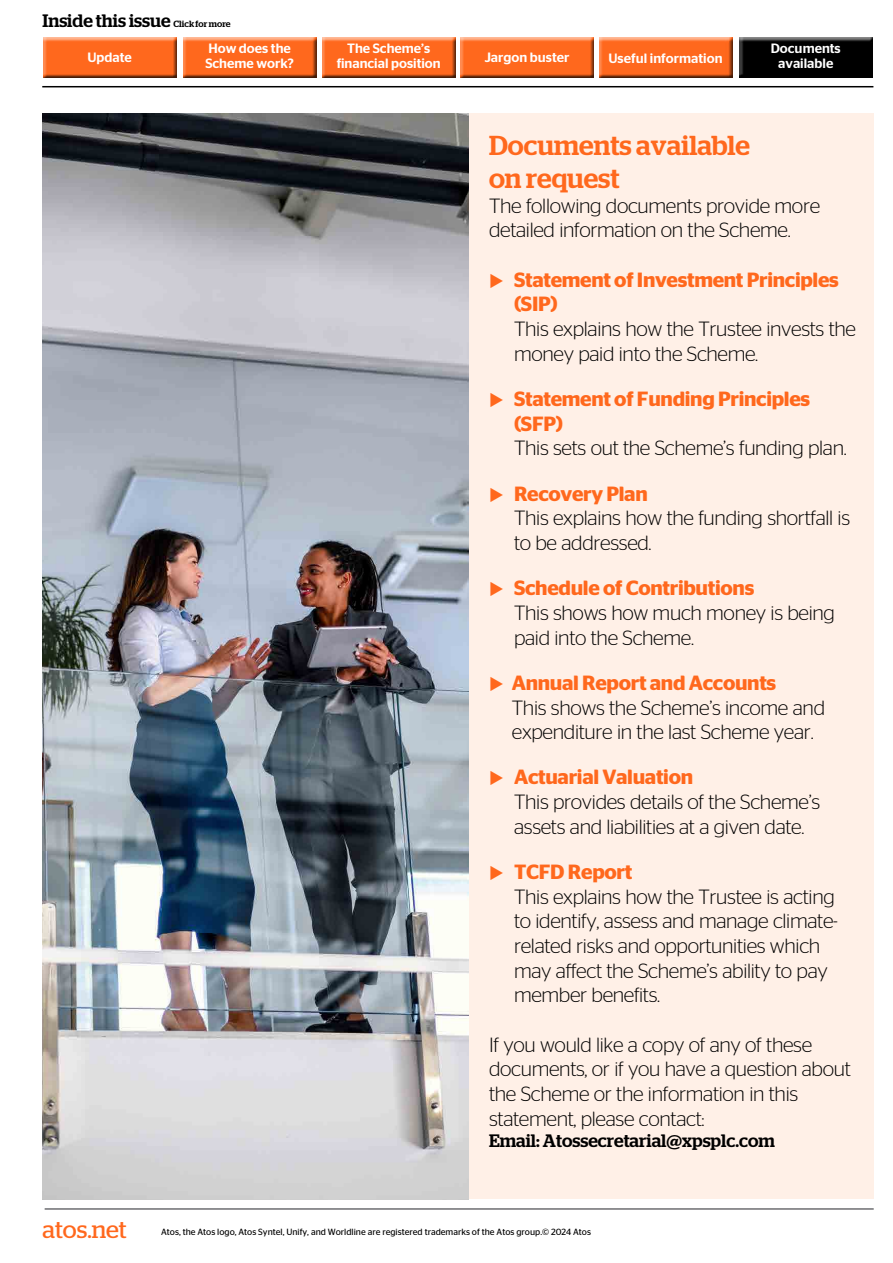
<style>
.page{position:relative;width:893px;height:1263px;background:#fff}
.page>*{position:absolute;margin:0;border:0;box-sizing:border-box;transform-origin:0 0}
.Body_Subtitle{font:500 27.45px/32.8px "Stag";color:#ff681d}
.t1{font:24px "Stag";color:#ff681d}
.Body_Text{font:300 20.55px/24.6px "Stag Sans";letter-spacing:-.015em;color:#000}
.Body_Subtitle-2{font:500 18px "Stag";color:#000}
.Body_Text-2{font:500 13.5px/15px "Stag Sans";color:#fff;text-align:center}
.t2{font:9px "Stag Sans";color:#000}
.s1{font-size:9px}
.s2{color:#ff681d}
.s3{font-weight:600;color:#ff681d}
</style>
<div class="page">
<hr style="left:45px;top:1208px;width:829px;height:2px;background:#6d6e71">
<hr style="left:42px;top:86px;width:831px;height:1px;background:#000">
<div style="left:180px;top:35px;width:141px;height:44px;background:#000;opacity:.75"></div>
<div style="left:40px;top:35px;width:141px;height:44px;background:#000;opacity:.75"></div>
<div style="left:317px;top:33px;width:142px;height:46px;background:#fff"></div>
<div style="left:319px;top:35px;width:141px;height:44px;background:#000;opacity:.75"></div>
<div style="left:455px;top:33px;width:142px;height:46px;background:#fff"></div>
<div style="left:457px;top:35px;width:142px;height:44px;background:#000;opacity:.75"></div>
<div style="left:594px;top:33px;width:142px;height:46px;background:#fff"></div>
<div style="left:596px;top:35px;width:141px;height:44px;background:#000;opacity:.75"></div>
<div style="left:735px;top:33px;width:142px;height:46px;background:#fff"></div>
<div style="left:736px;top:35px;width:142px;height:44px;background:#000;opacity:.75"></div>
<div style="left:46px;top:113px;width:828px;height:1086px;background:#fff0e7"></div>
<img style="left:43px;top:113px;width:425px;height:1086px">
<p class="Body_Subtitle-2" style="left:43px;top:10px;width:190px">Inside this issue <span class="s1">Click for more</span></p>
<p class="Body_Text-2" style="left:208px;top:41px;width:84px">How does the</p>
<p class="Body_Text-2" style="left:205px;top:56px;width:90px">Scheme work?</p>
<p class="Body_Text-2" style="left:87px;top:50px;width:46px">Update</p>
<p class="Body_Text-2" style="left:337px;top:41px;width:106px">The Scheme’s financial position</p>
<p class="Body_Text-2" style="left:485px;top:50px;width:86px">Jargon buster</p>
<p class="Body_Text-2" style="left:771px;top:41px;width:72px">Documents available</p>
<p class="Body_Text-2" style="left:608px;top:51px;width:116px">Useful information</p>
<p class="Body_Subtitle" style="left:489px;top:129px;width:262px">Documents available on request</p>
<p class="Body_Text" style="left:489px;top:193px;width:333px">The following documents provide more detailed information on the Scheme.</p>
<p class="Body_Text" style="left:514px;top:267px;width:344px;text-indent:-25px"><span class="s2">◆</span> <span class="s3">Statement of Investment Principles (SIP)<br></span>This explains how the Trustee invests the money paid into the Scheme.</p>
<p class="Body_Text" style="left:514px;top:386px;width:334px;text-indent:-25px"><span class="s2">◆</span> <span class="s3">Statement of Funding Principles (SFP)<br></span>This sets out the Scheme’s funding plan.</p>
<p class="Body_Text" style="left:514px;top:481px;width:338px;text-indent:-25px"><span class="s2">◆</span> <span class="s3">Recovery Plan<br></span>This explains how the funding shortfall is to be addressed.</p>
<p class="Body_Text" style="left:514px;top:575px;width:322px;text-indent:-25px"><span class="s2">◆</span> <span class="s3">Schedule of Contributions<br></span>This shows how much money is being paid into the Scheme.</p>
<p class="Body_Text" style="left:512px;top:670px;width:315px;text-indent:-23px"><span class="s2">◆</span> <span class="s3">Annual Report and Accounts<br></span>This shows the Scheme’s income and expenditure in the last Scheme year.</p>
<p class="Body_Text" style="left:514px;top:765px;width:308px;text-indent:-25px"><span class="s2">◆</span> <span class="s3">Actuarial Valuation<br></span>This provides details of the Scheme’s assets and liabilities at a given date.</p>
<p class="Body_Text" style="left:514px;top:859px;width:325px;text-indent:-25px"><span class="s2">◆</span> <span class="s3">TCFD Report<br></span>This explains how the Trustee is acting to identify, assess and manage climate&shy;related risks and opportunities which may affect the Scheme’s ability to pay member benefits.</p>
<p class="Body_Text" style="left:489px;top:1032px;width:363px">If you would like a copy of any of these documents, or if you have a question about the Scheme or the information in this statement, please contact:</p>
<p class="Body_Subtitle-2" style="left:489px;top:1130px;width:287px">Email: Atossecretarial@xpsplc.com</p>
<p class="t1" style="left:43px;top:1215px;width:86px">atos.net</p>
<p class="t2" style="left:161px;top:1227px;width:431px">Atos, the Atos logo, Atos Syntel, Unify, and Worldline are registered trademarks of the Atos group.© 2024 Atos</p>
</div>
